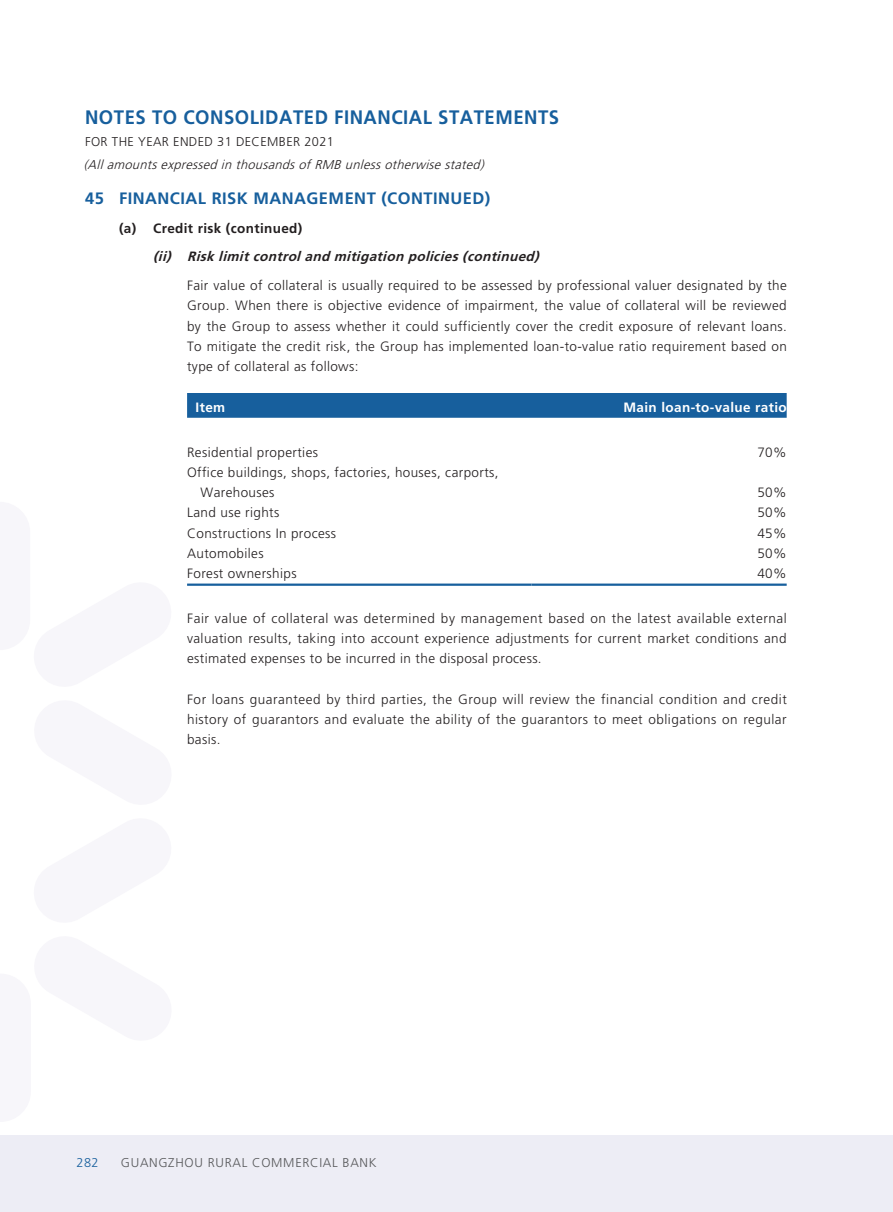
<style>
.page{position:relative;width:893px;height:1212px;background:#fff}
.page>*{position:absolute;margin:0;border:0;box-sizing:border-box;transform-origin:0 0}
.t1{font:700 19.5px "Frutiger LT Std";letter-spacing:.03em;color:#175f9d;scale:.95 1}
.t2{font:700 16.5px "Frutiger LT Std";letter-spacing:.03em;color:#175f9d}
.t3{font:300 13.5px/20.2px "Frutiger LT Std";letter-spacing:.03em;color:#231f20;text-align:justify}
.t4{font:italic 700 13.5px "Frutiger LT Std";color:#231f20}
.t5{font:700 13.5px "Frutiger LT Std";letter-spacing:.03em;color:#fff}
.t6{font:700 13.5px "Frutiger LT Std";letter-spacing:.03em;color:#231f20}
.t7{font:italic 300 12.75px "Frutiger LT Std";color:#231f20}
.t8{font:300 12.75px "Frutiger LT Std";letter-spacing:.03em;color:#231f20}
.t9{font:300 12.75px "Frutiger LT Std";letter-spacing:.055em;color:#57585a}
.t10{font:300 12.75px "Frutiger LT Std";color:#175f9d}
</style>
<div class="page">
<div style="left:0;top:1135px;width:893px;height:77px;background:#ededf5"></div>
<div style="left:187px;top:393px;width:600px;height:25px;background:#175f9d"></div>
<hr style="left:187px;top:583px;width:344px;height:3px;background:#175f9d">
<hr style="left:531px;top:583px;width:256px;height:3px;background:#175f9d">
<h1 class="t1" style="left:85px;top:105px;width:501px">NOTES TO CONSOLIDATED FINANCIAL STATEMENTS</h1>
<p class="t8" style="left:85px;top:135px;width:250px">FOR THE YEAR ENDED 31 DECEMBER 2021</p>
<p class="t7" style="left:84px;top:157px;width:405px">(Allamountsexpressed in thousandsofRMB unlessotherwise stated)</p>
<p class="t2" style="left:85px;top:188px;width:407px">45 FINANCIAL RISK MANAGEMENT (CONTINUED)</p>
<p class="t6" style="left:119px;top:220px;width:185px">(a) Credit risk (continued)</p>
<p class="t4" style="left:153px;top:249px;width:391px">(ii) Risk limitcontroland mitigation policies(continued)</p>
<p class="t3" style="left:187px;top:275px;width:601px">Fair value of collateral is usually required to be assessed by professional valuer designated by the Group. When there is objective evidence of impairment, the value of collateral will be reviewed by the Group to assess whether it could sufficiently cover the credit exposure of relevant loans.<br>To mitigate the credit risk, the Group has implemented loan-to-value ratio requirement based on type of collateral as follows:</p>
<p class="t5" style="left:196px;top:399px;width:31px">Item</p>
<p class="t5" style="left:623px;top:399px;width:165px">Main loan-to-value ratio</p>
<p class="t3" style="left:187px;top:442px;width:132px">Residential properties</p>
<p class="t3" style="left:757px;top:442px;width:31px">70%</p>
<p class="t3" style="left:201px;top:462px;width:299px;text-indent:-14px">Office buildings, shops, factories, houses, carports,<br>Warehouses</p>
<p class="t3" style="left:757px;top:482px;width:31px">50%</p>
<p class="t3" style="left:187px;top:503px;width:94px">Land use rights</p>
<p class="t3" style="left:757px;top:503px;width:31px">50%</p>
<p class="t3" style="left:187px;top:523px;width:150px">Constructions In process</p>
<p class="t3" style="left:757px;top:523px;width:31px">45%</p>
<p class="t3" style="left:187px;top:543px;width:78px">Automobiles</p>
<p class="t3" style="left:757px;top:543px;width:31px">50%</p>
<p class="t3" style="left:187px;top:563px;width:111px">Forest ownerships</p>
<p class="t3" style="left:757px;top:563px;width:31px">40%</p>
<p class="t3" style="left:187px;top:608px;width:601px">Fair value of collateral was determined by management based on the latest available external valuation results, taking into account experience adjustments for current market conditions and estimated expenses to be incurred in the disposal process.</p>
<p class="t3" style="left:187px;top:689px;width:601px">For loans guaranteed by third parties, the Group will review the financial condition and credit history of guarantors and evaluate the ability of the guarantors to meet obligations on regular basis.</p>
<p class="t10" style="left:77px;top:1156px;width:23px">282</p>
<p class="t9" style="left:121px;top:1156px;width:257px">GUANGZHOU RURAL COMMERCIAL BANK</p>
</div>
